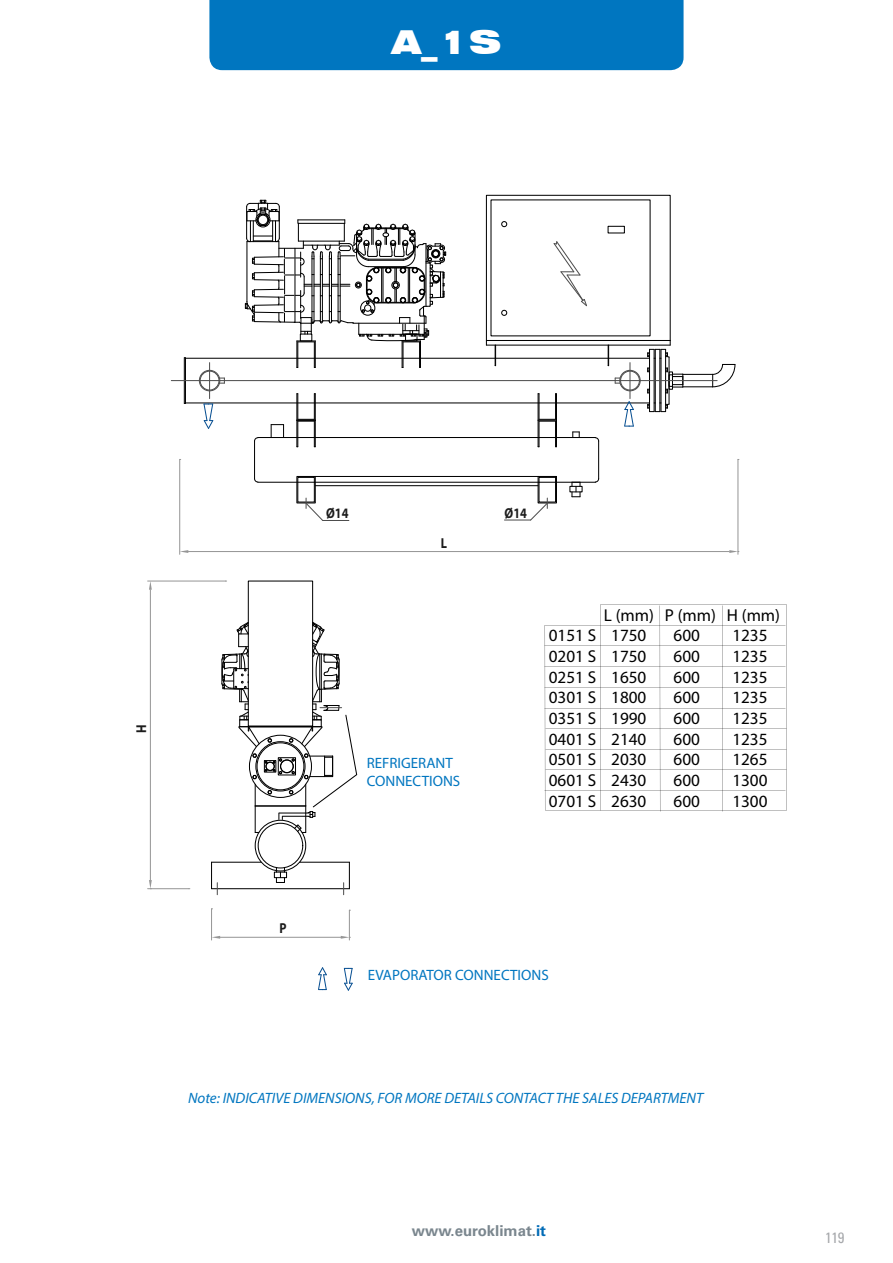
<style>
.page{position:relative;width:893px;height:1263px;background:#fff}
.page>*{position:absolute;margin:0;border:0;box-sizing:border-box;transform-origin:0 0}
.t1{font:900 expanded 33px "Swiss 721 BT";color:#fff}
.t2{font:17.25px/20.7px "Myriad Pro";color:#000}
.t3{font:italic 15px "Myriad Pro";color:#0076c0}
.t4{font:15px/18px "Myriad Pro";color:#0076c0}
.t5{font:700 15px "Univers LT Std";color:#7a868e}
.t6{font:condensed 15px "Univers LT Std";color:#a7a9ac}
.t7{font:700 14.4px "Myriad Pro";color:#1c1c1c;scale:.85 1}
.s1{color:#006bb6}
</style>
<div class="page">
<div style="left:209px;top:0;width:475px;height:70px;background:#0076c0"></div>
<hr style="left:315px;top:485px;width:223px;height:1px;background:#000">
<hr style="left:315px;top:476px;width:223px;height:1px;background:#000">
<div style="left:296px;top:476px;width:20px;height:27px;border:1px solid #000"></div>
<div style="left:538px;top:476px;width:19px;height:27px;border:1px solid #000"></div>
<hr style="left:254px;top:441px;width:1px;height:38px;background:#000">
<hr style="left:539px;top:482px;width:56px;height:1px;background:#000">
<div style="left:569px;top:486px;width:14px;height:6px;border:1px solid #000"></div>
<svg style="left:571px;top:482px;width:9px;height:15px"></svg>
<hr style="left:258px;top:482px;width:56px;height:1px;background:#000">
<svg style="left:314px;top:482px;width:225px;height:1px"></svg>
<svg style="left:594px;top:478px;width:6px;height:5px"></svg>
<hr style="left:598px;top:441px;width:1px;height:38px;background:#000">
<svg style="left:305px;top:498px;width:44px;height:23px"></svg>
<svg style="left:504px;top:498px;width:45px;height:23px"></svg>
<hr style="left:179px;top:459px;width:1px;height:95px;background:#969696">
<hr style="left:737px;top:459px;width:1px;height:95px;background:#969696">
<hr style="left:188px;top:551px;width:541px;height:1px;background:#969696">
<svg style="left:180px;top:550px;width:8px;height:3px"></svg>
<svg style="left:729px;top:550px;width:10px;height:3px"></svg>
<svg style="left:171px;top:200px;width:565px;height:247px"></svg>
<svg style="left:318px;top:967px;width:9px;height:24px"></svg>
<svg style="left:343px;top:967px;width:10px;height:24px"></svg>
<hr style="left:300px;top:862px;width:49px;height:1px;background:#000">
<hr style="left:212px;top:888px;width:137px;height:1px;background:#000">
<div style="left:248px;top:580px;width:65px;height:147px;border:1px solid #000"></div>
<div style="left:255px;top:820px;width:51px;height:51px;border:1px solid #000;border-radius:50%"></div>
<div style="left:274px;top:871px;width:13px;height:7px;border:1px solid #000"></div>
<svg style="left:276px;top:868px;width:9px;height:15px"></svg>
<div style="left:258px;top:823px;width:45px;height:45px;border:1px dashed #000;border-radius:50%"></div>
<hr style="left:212px;top:862px;width:49px;height:1px;background:#000">
<svg style="left:211px;top:862px;width:7px;height:33px"></svg>
<svg style="left:343px;top:862px;width:7px;height:33px"></svg>
<hr style="left:211px;top:909px;width:1px;height:31px;background:#969696">
<hr style="left:349px;top:910px;width:1px;height:30px;background:#969696">
<hr style="left:220px;top:937px;width:121px;height:1px;background:#969696">
<svg style="left:212px;top:936px;width:8px;height:3px"></svg>
<svg style="left:341px;top:936px;width:8px;height:3px"></svg>
<hr style="left:148px;top:580px;width:78px;height:1px;background:#969696">
<hr style="left:148px;top:888px;width:41px;height:1px;background:#969696">
<hr style="left:150px;top:590px;width:1px;height:290px;background:#969696">
<svg style="left:149px;top:581px;width:3px;height:9px"></svg>
<svg style="left:149px;top:880px;width:3px;height:9px"></svg>
<svg style="left:221px;top:621px;width:137px;height:212px"></svg>
<svg style="left:545px;top:625px;width:1px;height:186px"></svg>
<svg style="left:600px;top:605px;width:1px;height:206px"></svg>
<svg style="left:660px;top:625px;width:1px;height:187px"></svg>
<svg style="left:722px;top:605px;width:1px;height:207px"></svg>
<svg style="left:786px;top:605px;width:1px;height:206px"></svg>
<h1 class="t1" style="left:391px;top:22px;width:112px">A_1S</h1>
<p class="t7" style="left:326px;top:504px;width:28px">Ø14</p>
<p class="t7" style="left:505px;top:503px;width:28px">Ø14</p>
<p class="t7" style="left:441px;top:533px;width:9px">L</p>
<p class="t4" style="left:367px;top:754px;width:95px">REFRIGERANT<br>CONNECTIONS</p>
<p class="t2" style="left:549px;top:604px;width:233px;text-indent:55px">L (mm) P (mm) H (mm)<br>0151 S 1750</p>
<p class="t2" style="left:674px;top:625px;width:28px">600</p>
<p class="t2" style="left:732px;top:625px;width:37px">1235</p>
<p class="t2" style="left:549px;top:646px;width:99px">0201 S 1750</p>
<p class="t2" style="left:674px;top:646px;width:28px">600</p>
<p class="t2" style="left:732px;top:646px;width:37px">1235</p>
<p class="t2" style="left:549px;top:666px;width:99px">0251 S 1650</p>
<p class="t2" style="left:674px;top:666px;width:28px">600</p>
<p class="t2" style="left:732px;top:666px;width:37px">1235</p>
<p class="t2" style="left:549px;top:687px;width:99px">0301 S 1800</p>
<p class="t2" style="left:674px;top:687px;width:28px">600</p>
<p class="t2" style="left:732px;top:687px;width:37px">1235</p>
<p class="t2" style="left:549px;top:708px;width:99px">0351 S 1990</p>
<p class="t2" style="left:674px;top:708px;width:28px">600</p>
<p class="t2" style="left:732px;top:708px;width:37px">1235</p>
<p class="t2" style="left:549px;top:728px;width:99px">0401 S 2140</p>
<p class="t2" style="left:674px;top:728px;width:28px">600</p>
<p class="t2" style="left:732px;top:728px;width:37px">1235</p>
<p class="t2" style="left:549px;top:749px;width:99px">0501 S 2030</p>
<p class="t2" style="left:674px;top:749px;width:28px">600</p>
<p class="t2" style="left:732px;top:749px;width:37px">1265</p>
<p class="t2" style="left:549px;top:769px;width:99px">0601 S 2430</p>
<p class="t2" style="left:674px;top:769px;width:28px">600</p>
<p class="t2" style="left:732px;top:769px;width:37px">1300</p>
<p class="t2" style="left:549px;top:790px;width:99px">0701 S 2630</p>
<p class="t2" style="left:674px;top:790px;width:28px">600</p>
<p class="t2" style="left:732px;top:790px;width:37px">1300</p>
<p class="t7" style="left:279px;top:919px;width:10px">P</p>
<p class="t4" style="left:368px;top:966px;width:182px">EVAPORATOR CONNECTIONS</p>
<p class="t3" style="left:188px;top:1088px;width:517px">Note: INDICATIVE DIMENSIONS, FOR MORE DETAILS CONTACT THE SALES DEPARTMENT</p>
<p class="t5" style="left:412px;top:1222px;width:136px">www.euroklimat.<span class="s1">it</span></p>
<p class="t6" style="left:825px;top:1228px;width:21px">119</p>
</div>
